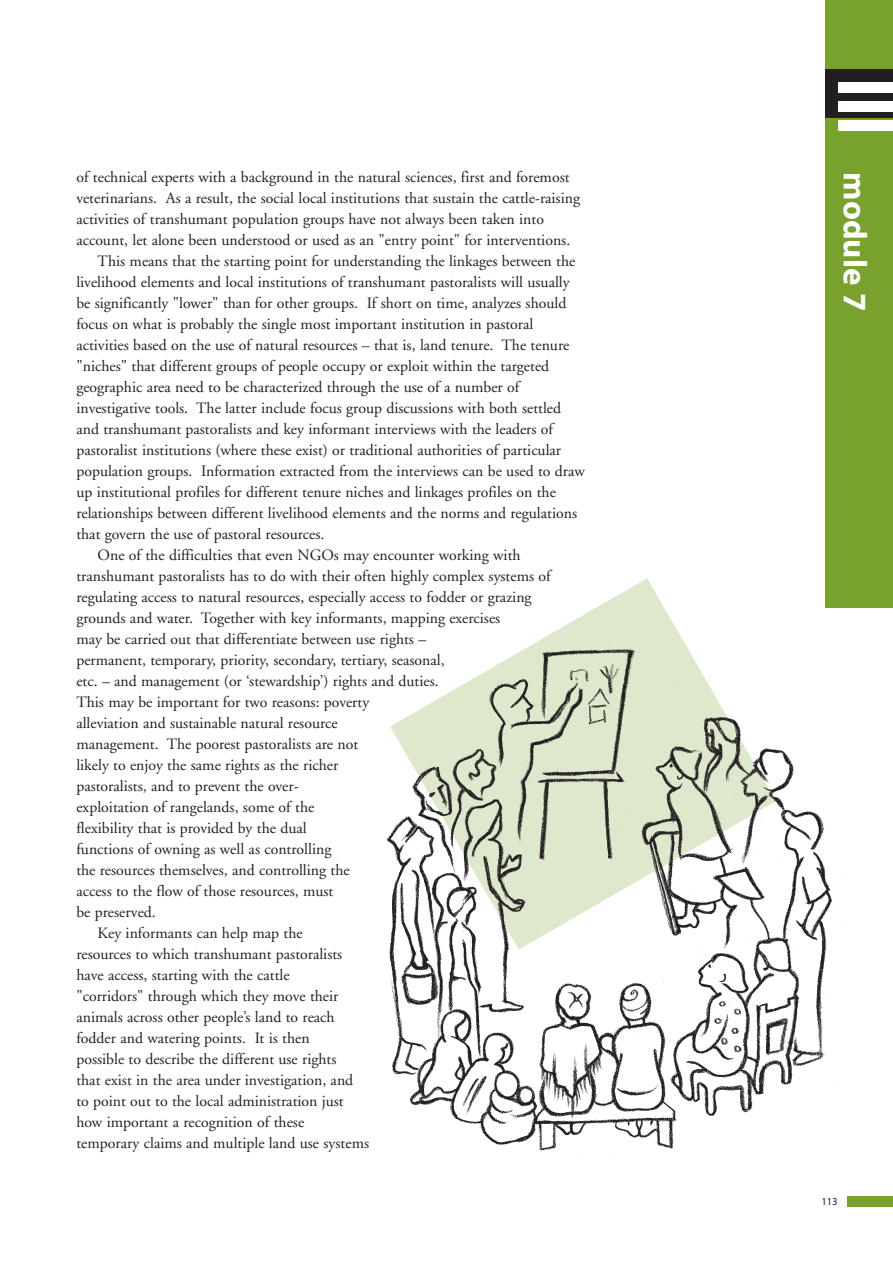
<style>
.page{position:relative;width:893px;height:1263px;background:#fff}
.page>*{position:absolute;margin:0;border:0;box-sizing:border-box;transform-origin:0 0}
.t1{font:700 33px "Myriad";color:#fff}
.t2{font:15.75px "Adobe Garamond";color:#231f20}
.t3{font:10.5px "Myriad";color:#231f20}
</style>
<div class="page">
<svg style="left:544px;top:578px;width:138px;height:60px"></svg>
<img style="left:372px;top:638px;width:473px;height:519px">
<div style="left:825px;top:0;width:67px;height:607px;background:#78a22d"></div>
<div style="left:846px;top:1196px;width:46px;height:11px;background:#78a22d"></div>
<div style="left:825px;top:69px;width:67px;height:48px;background:#231f20"></div>
<div style="left:837px;top:83px;width:55px;height:10px;background:#fff"></div>
<div style="left:838px;top:101px;width:54px;height:11px;background:#fff"></div>
<div style="left:838px;top:121px;width:54px;height:10px;background:#fff"></div>
<p class="t2" style="left:76px;top:171px;width:494px">of technical experts with a background in the natural sciences, first and foremost</p>
<p class="t2" style="left:76px;top:192px;width:505px">veterinarians. As a result, the social local institutions that sustain the cattle-raising</p>
<p class="t2" style="left:76px;top:213px;width:469px">activities of transhumant population groups have not always been taken into</p>
<p class="t2" style="left:76px;top:234px;width:495px">account, let alone been understood or used as an "entry point" for interventions.</p>
<p class="t2" style="left:98px;top:255px;width:479px">This means that the starting point for understanding the linkages between the</p>
<p class="t2" style="left:76px;top:276px;width:495px">livelihood elements and local institutions of transhumant pastoralists will usually</p>
<p class="t2" style="left:76px;top:297px;width:491px">be significantly "lower" than for other groups. If short on time, analyzes should</p>
<p class="t2" style="left:76px;top:318px;width:458px">focus on what is probably the single most important institution in pastoral</p>
<p class="t2" style="left:76px;top:339px;width:494px">activities based on the use of natural resources – that is, land tenure. The tenure</p>
<p class="t2" style="left:76px;top:360px;width:474px">"niches" that different groups of people occupy or exploit within the targeted</p>
<p class="t2" style="left:76px;top:381px;width:444px">geographic area need to be characterized through the use of a number of</p>
<p class="t2" style="left:76px;top:402px;width:486px">investigative tools. The latter include focus group discussions with both settled</p>
<p class="t2" style="left:76px;top:423px;width:478px">and transhumant pastoralists and key informant interviews with the leaders of</p>
<p class="t2" style="left:76px;top:444px;width:486px">pastoralist institutions (where these exist) or traditional authorities of particular</p>
<p class="t2" style="left:76px;top:465px;width:510px">population groups. Information extracted from the interviews can be used to draw</p>
<p class="t2" style="left:76px;top:486px;width:481px">up institutional profiles for different tenure niches and linkages profiles on the</p>
<p class="t2" style="left:76px;top:507px;width:502px">relationships between different livelihood elements and the norms and regulations</p>
<p class="t2" style="left:76px;top:528px;width:249px">that govern the use of pastoral resources.</p>
<p class="t2" style="left:98px;top:549px;width:424px">One of the difficulties that even NGOs may encounter working with</p>
<p class="t2" style="left:76px;top:570px;width:476px">transhumant pastoralists has to do with their often highly complex systems of</p>
<p class="t2" style="left:76px;top:591px;width:457px">regulating access to natural resources, especially access to fodder or grazing</p>
<p class="t2" style="left:76px;top:612px;width:425px">grounds and water. Together with key informants, mapping exercises</p>
<p class="t2" style="left:76px;top:633px;width:351px">may be carried out that differentiate between use rights –</p>
<p class="t2" style="left:76px;top:654px;width:370px">permanent, temporary, priority, secondary, tertiary, seasonal,</p>
<p class="t2" style="left:76px;top:675px;width:364px">etc. – and management (or ‘stewardship’) rights and duties.</p>
<p class="t2" style="left:76px;top:696px;width:294px">This may be important for two reasons: poverty</p>
<p class="t2" style="left:76px;top:717px;width:263px">alleviation and sustainable natural resource</p>
<p class="t2" style="left:76px;top:738px;width:283px">management. The poorest pastoralists are not</p>
<p class="t2" style="left:76px;top:759px;width:263px">likely to enjoy the same rights as the richer</p>
<p class="t2" style="left:76px;top:780px;width:224px">pastoralists, and to prevent the over-</p>
<p class="t2" style="left:76px;top:801px;width:239px">exploitation of rangelands, some of the</p>
<p class="t2" style="left:76px;top:822px;width:232px">flexibility that is provided by the dual</p>
<p class="t2" style="left:76px;top:843px;width:256px">functions of owning as well as controlling</p>
<p class="t2" style="left:76px;top:864px;width:275px">the resources themselves, and controlling the</p>
<p class="t2" style="left:76px;top:885px;width:258px">access to the flow of those resources, must</p>
<p class="t2" style="left:76px;top:906px;width:81px">be preserved.</p>
<p class="t2" style="left:98px;top:927px;width:207px">Key informants can help map the</p>
<p class="t2" style="left:76px;top:948px;width:267px">resources to which transhumant pastoralists</p>
<p class="t2" style="left:76px;top:969px;width:215px">have access, starting with the cattle</p>
<p class="t2" style="left:76px;top:990px;width:263px">"corridors" through which they move their</p>
<p class="t2" style="left:76px;top:1011px;width:260px">animals across other people’s land to reach</p>
<p class="t2" style="left:76px;top:1032px;width:235px">fodder and watering points. It is then</p>
<p class="t2" style="left:76px;top:1053px;width:262px">possible to describe the different use rights</p>
<p class="t2" style="left:76px;top:1074px;width:278px">that exist in the area under investigation, and</p>
<p class="t2" style="left:76px;top:1095px;width:269px">to point out to the local administration just</p>
<p class="t2" style="left:76px;top:1116px;width:229px">how important a recognition of these</p>
<p class="t2" style="left:76px;top:1137px;width:294px">temporary claims and multiple land use systems</p>
<p class="t1" style="left:867px;top:172px;width:140px;rotate:90deg">module 7</p>
<p class="t3" style="left:821px;top:1197px;width:18px">113</p>
</div>
